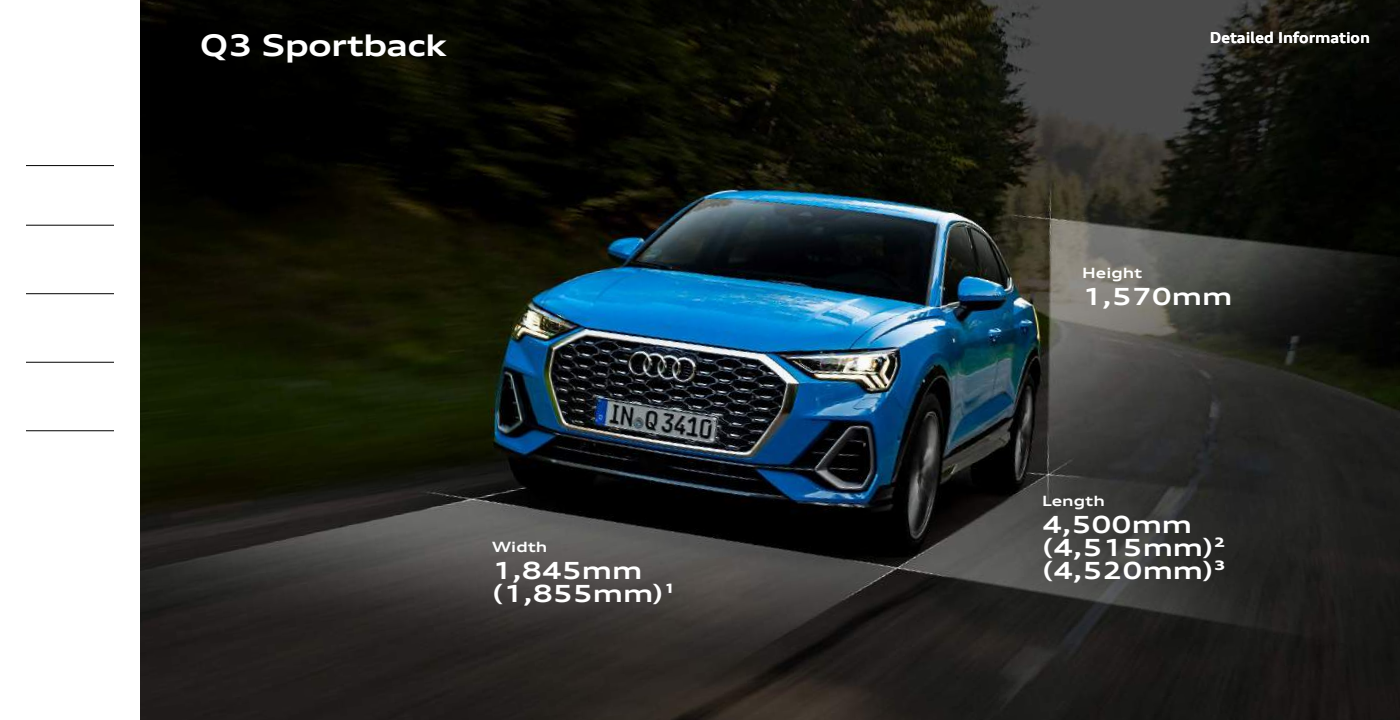
<style>
.page{position:relative;width:1400px;height:720px;background:#fff}
.page>*{position:absolute;margin:0;border:0;box-sizing:border-box;transform-origin:0 0}
.t1{font:700 expanded 30px "Audi Type";letter-spacing:-.025em;color:#fff}
.t2{font:700 expanded 23.8px/22.8px "Audi Type";color:#fff}
.t3{font:700 expanded 15px "Audi Type";color:#fff}
.t4{font:700 expanded 14.2px "Audi Type";color:#fff}
</style>
<div class="page">
<hr style="left:26px;top:225px;width:88px;height:1px;background:#000">
<hr style="left:26px;top:293px;width:88px;height:1px;background:#000">
<hr style="left:26px;top:362px;width:88px;height:1px;background:#000">
<hr style="left:26px;top:431px;width:88px;height:1px;background:#000">
<hr style="left:26px;top:165px;width:88px;height:1px;background:#000">
<img style="left:140px;top:0;width:1260px;height:720px">
<p class="t1" style="left:200px;top:26px;width:248px">Q3 Sportback</p>
<p class="t3" style="left:1210px;top:28px;width:162px">Detailed Information</p>
<p class="t4" style="left:492px;top:538px;width:57px">Width</p>
<p class="t2" style="left:492px;top:559px;width:186px">1,845mm (1,855mm)¹</p>
<p class="t4" style="left:1082px;top:264px;width:62px">Height</p>
<p class="t2" style="left:1082px;top:285px;width:151px">1,570mm</p>
<p class="t4" style="left:1042px;top:492px;width:64px">Length</p>
<p class="t2" style="left:1042px;top:513px;width:186px">4,500mm (4,515mm)² (4,520mm)³</p>
</div>
